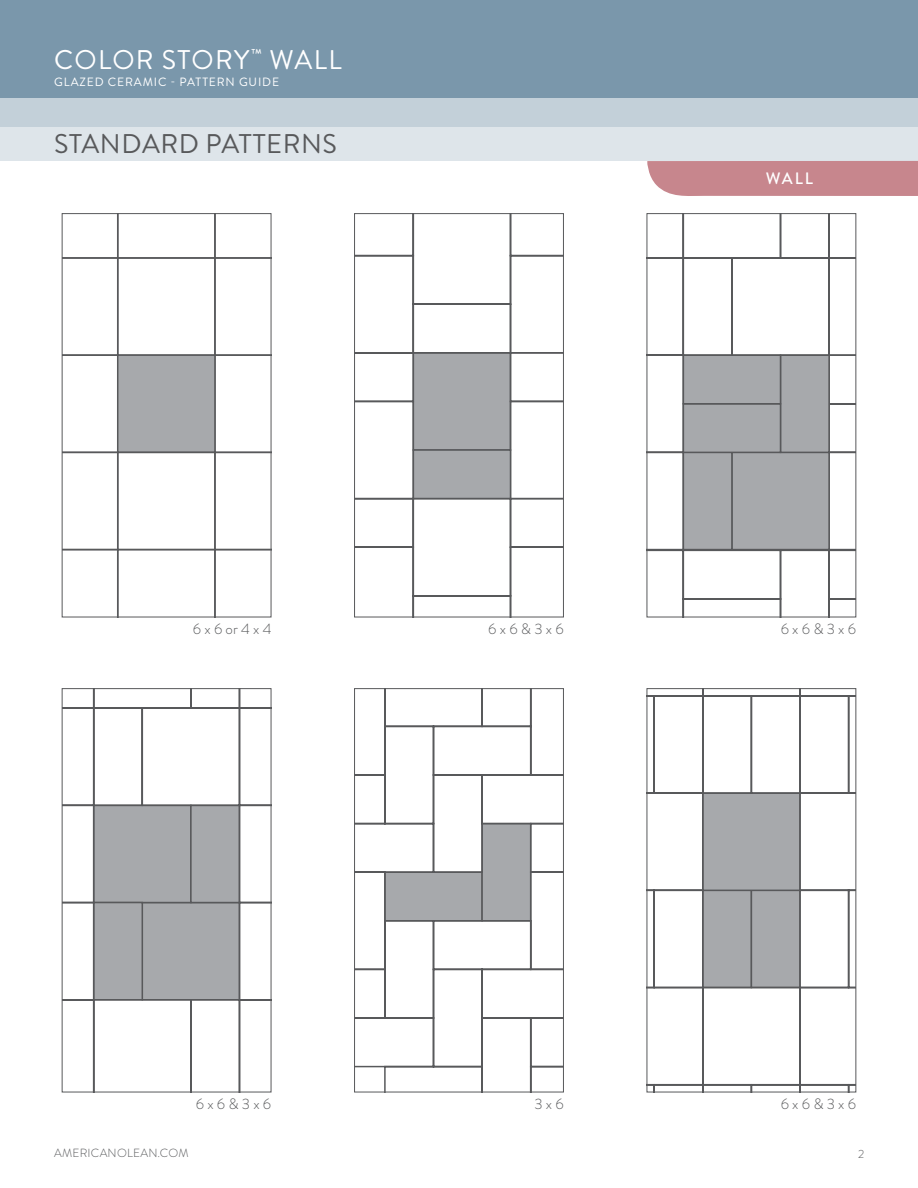
<style>
.page{position:relative;width:918px;height:1188px;background:#fff}
.page>*{position:absolute;margin:0;border:0;box-sizing:border-box;transform-origin:0 0}
.t1{font:27px "Brandon Grotesque";letter-spacing:.02em;color:#58595b}
.t2{font:27px "Brandon Grotesque";letter-spacing:.05em;color:#fff}
.t3{font:500 16.5px "Brandon Grotesque";color:#fff}
.t4{font:300 15px "Brandon Grotesque";color:#58595b}
.t5{font:12px "Brandon Grotesque";letter-spacing:.07em;color:#fff}
.t6{font:300 11.85px "Brandon Grotesque";letter-spacing:.02em;color:#58595b}
</style>
<div class="page">
<div style="left:0;top:0;width:918px;height:127px;background:#7a97ab"></div>
<div style="left:0;top:98px;width:918px;height:63px;background:#dee5ea"></div>
<div style="left:0;top:98px;width:918px;height:29px;background:#c3d0d9"></div>
<div style="left:647px;top:161px;width:271px;height:35px;background:#c7868d"></div>
<svg style="left:356px;top:215px;width:206px;height:400px"></svg>
<div style="left:354px;top:213px;width:210px;height:404px;border:1px solid #58595b"></div>
<svg style="left:356px;top:690px;width:206px;height:400px"></svg>
<div style="left:354px;top:688px;width:210px;height:404px;border:1px solid #58595b"></div>
<svg style="left:64px;top:215px;width:205px;height:400px"></svg>
<svg style="left:649px;top:551px;width:205px;height:64px"></svg>
<svg style="left:649px;top:215px;width:205px;height:336px"></svg>
<svg style="left:64px;top:690px;width:205px;height:400px"></svg>
<svg style="left:649px;top:690px;width:205px;height:400px"></svg>
<h1 class="t2" style="left:54px;top:41px;width:289px">COLOR STORY<sup>™</sup> WALL</h1>
<p class="t5" style="left:54px;top:73px;width:227px">GLAZED CERAMIC - PATTERN GUIDE</p>
<h1 class="t1" style="left:54px;top:125px;width:284px">STANDARD PATTERNS</h1>
<p class="t3" style="left:766px;top:167px;width:49px">WALL</p>
<p class="t4" style="left:193px;top:619px;width:80px">6 x 6 or 4 x 4</p>
<p class="t4" style="left:781px;top:619px;width:77px">6 x 6 &amp; 3 x 6</p>
<p class="t4" style="left:488px;top:619px;width:77px">6 x 6 &amp; 3 x 6</p>
<p class="t4" style="left:196px;top:1094px;width:77px">6 x 6 &amp; 3 x 6</p>
<p class="t4" style="left:781px;top:1094px;width:77px">6 x 6 &amp; 3 x 6</p>
<p class="t4" style="left:534px;top:1094px;width:31px">3 x 6</p>
<p class="t6" style="left:54px;top:1145px;width:136px">AMERICANOLEAN.COM</p>
<p class="t6" style="left:858px;top:1146px;width:8px">2</p>
</div>
